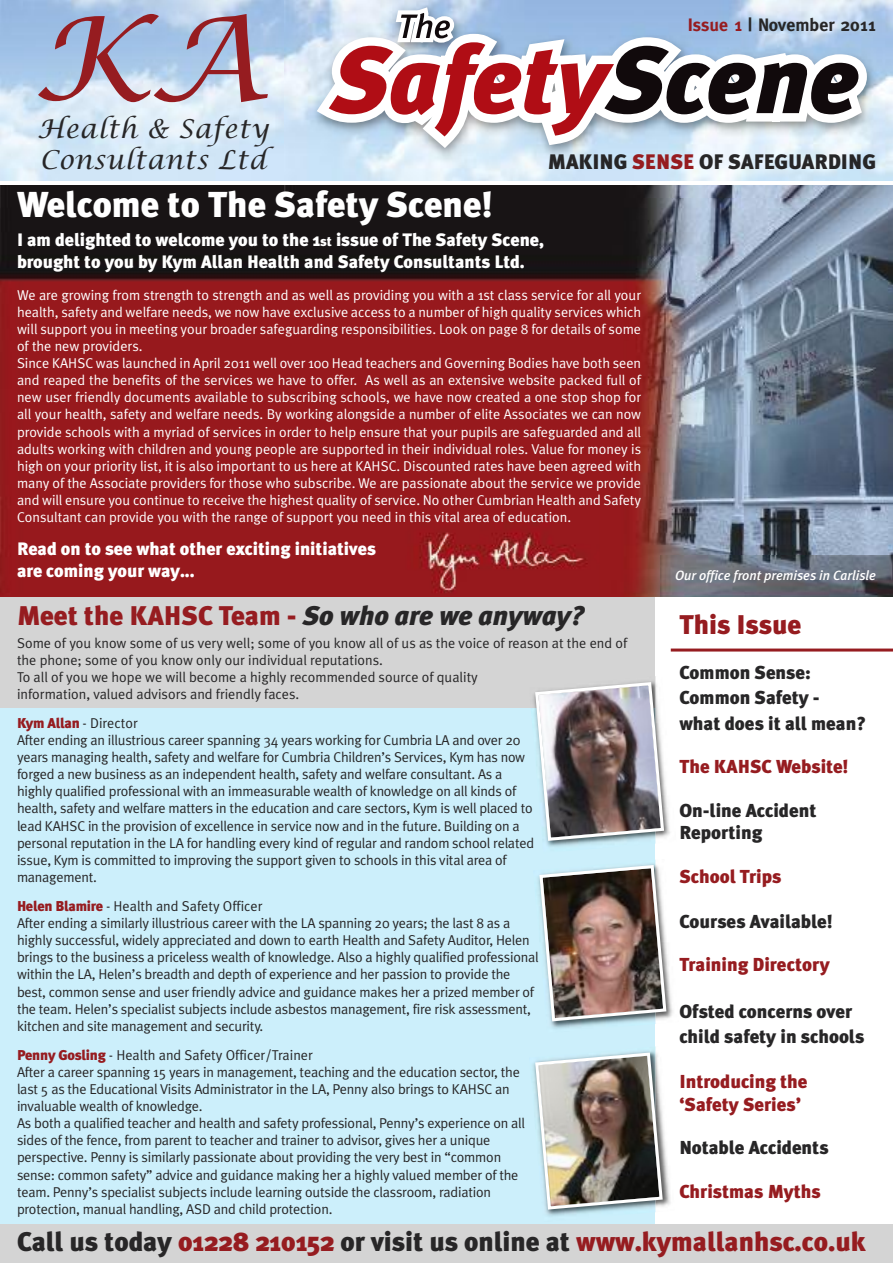
<style>
.page{position:relative;width:893px;height:1263px;background:#fff}
.page>*{position:absolute;margin:0;border:0;box-sizing:border-box;transform-origin:0 0}
.t1{font:900 36px "Meta Plus";color:#fff}
.t2{font:900 27px "Meta Plus";color:#961c20}
.t3{font:italic 26.1px/31px "Lucida Calligraphy";letter-spacing:.025em;color:#272627}
.t4{font:900 21px "Meta Plus";color:#272627}
.t5{font:900 18.75px/25.5px "Meta Plus";color:#272627}
.t6{font:900 18.75px/22.5px "Meta Plus";color:#961c20}
.t7{font:900 18px/21.6px "Meta Plus";color:#fff}
.t8{font:700 18px "Meta";color:#272627}
.t9{font:14.25px/17.1px "Meta Plus Normal";letter-spacing:-.015em;color:#272627}
.t10{font:14.25px/17.1px "Meta Plus Normal";color:#fff}
.t11{font:italic 500 13.5px "Meta Plus";color:#fff}
.s1{color:#961c20}
.s2{font-size:13.5px}
.s3{font-style:italic;color:#272627}
.s4{font-family:"Meta Plus";font-weight:900;color:#961c20}
.s5{color:#272627}
</style>
<div class="page">
<div style="left:0;top:570px;width:893px;height:670px;background:#cceffb"></div>
<img style="left:0;top:185px;width:893px;height:412px">
<img style="left:661px;top:555px;width:232px;height:42px">
<div style="left:0;top:597px;width:893px;height:111px;background:#d4d4d4"></div>
<div style="left:656px;top:597px;width:237px;height:664px;background:#fff"></div>
<svg style="left:38px;top:14px;width:230px;height:88px;background:#ada6bd"></svg>
<img style="left:285px;top:0;width:607px;height:197px">
<svg style="left:305px;top:5px;width:570px;height:154px"></svg>
<div style="left:0;top:1225px;width:893px;height:38px;background:#d4d4d4"></div>
<img style="left:547px;top:842px;width:109px;height:11px">
<img style="left:666px;top:793px;width:4px;height:43px">
<img style="left:533px;top:680px;width:133px;height:162px">
<img style="left:550px;top:860px;width:106px;height:173px">
<img style="left:668px;top:961px;width:5px;height:57px">
<img style="left:538px;top:863px;width:130px;height:160px">
<img style="left:545px;top:1046px;width:111px;height:176px">
<img style="left:664px;top:1133px;width:7px;height:73px">
<img style="left:533px;top:1051px;width:131px;height:160px">
<hr style="left:671px;top:648px;width:222px;height:3px;background:#961c20">
<h3 class="t3" style="left:37px;top:113px;width:233px">Health &amp; Safety<br>Consultants Ltd</h3>
<p class="t8" style="left:688px;top:14px;width:190px"><span class="s1">Issue 1</span> | November 2011</p>
<h3 class="t4" style="left:548px;top:149px;width:330px">MAKING <span class="s1">SENSE</span> OF SAFEGUARDING</h3>
<h1 class="t1" style="left:17px;top:184px;width:477px">Welcome to The Safety Scene!</h1>
<p class="t7" style="left:17px;top:229px;width:528px">I am delighted to welcome you to the 1<span class="s2">st</span> issue of The Safety Scene, brought to you by Kym Allan Health and Safety Consultants Ltd.</p>
<p class="t10" style="left:17px;top:286px;width:626px">We are growing from strength to strength and as well as providing you with a 1st class service for all your health, safety and welfare needs, we now have exclusive access to a number of high quality services which will support you in meeting your broader safeguarding responsibilities. Look on page 8 for details of some of the new providers.<br>Since KAHSC was launched in April 2011 well over 100 Head teachers and Governing Bodies have both seen and reaped the benefits of the services we have to offer. As well as an extensive website packed full of new user friendly documents available to subscribing schools, we have now created a one stop shop for all your health, safety and welfare needs. By working alongside a number of elite Associates we can now provide schools with a myriad of services in order to help ensure that your pupils are safeguarded and all adults working with children and young people are supported in their individual roles. Value for money is high on your priority list, it is also important to us here at KAHSC. Discounted rates have been agreed with many of the Associate providers for those who subscribe. We are passionate about the service we provide and will ensure you continue to receive the highest quality of service. No other Cumbrian Health and Safety Consultant can provide you with the range of support you need in this vital area of education.</p>
<p class="t7" style="left:17px;top:538px;width:361px">Read on to see what other exciting initiatives are coming your way...</p>
<h2 class="t2" style="left:17px;top:600px;width:569px">Meet the KAHSC Team - <span class="s3">So who are we anyway?</span></h2>
<p class="t9" style="left:17px;top:634px;width:612px">Some of you know some of us very well; some of you know all of us as the voice of reason at the end of the phone; some of you know only our individual reputations.<br>To all of you we hope we will become a highly recommended source of quality<br>information, valued advisors and friendly faces.</p>
<p class="t9" style="left:17px;top:714px;width:519px"><span class="s4">Kym Allan</span> - Director<br>After ending an illustrious career spanning 34 years working for Cumbria LA and over 20 years managing health, safety and welfare for Cumbria Children’s Services, Kym has now forged a new business as an independent health, safety and welfare consultant. As a highly qualified professional with an immeasurable wealth of knowledge on all kinds of health, safety and welfare matters in the education and care sectors, Kym is well placed to lead KAHSC in the provision of excellence in service now and in the future. Building on a personal reputation in the LA for handling every kind of regular and random school related issue, Kym is committed to improving the support given to schools in this vital area of management.</p>
<p class="t9" style="left:17px;top:897px;width:523px"><span class="s4">Helen Blamire</span> - Health and Safety Officer<br>After ending a similarly illustrious career with the LA spanning 20 years; the last 8 as a highly successful, widely appreciated and down to earth Health and Safety Auditor, Helen brings to the business a priceless wealth of knowledge. Also a highly qualified professional within the LA, Helen’s breadth and depth of experience and her passion to provide the best, common sense and user friendly advice and guidance makes her a prized member of the team. Helen’s specialist subjects include asbestos management, fire risk assessment, kitchen and site management and security.</p>
<p class="t9" style="left:17px;top:1046px;width:510px"><span class="s4">Penny Gosling</span> - Health and Safety Officer/Trainer<br>After a career spanning 15 years in management, teaching and the education sector, the last 5 as the Educational Visits Administrator in the LA, Penny also brings to KAHSC an invaluable wealth of knowledge.<br>As both a qualified teacher and health and safety professional, Penny’s experience on all sides of the fence, from parent to teacher and trainer to advisor, gives her a unique perspective. Penny is similarly passionate about providing the very best in “common sense: common safety” advice and guidance making her a highly valued member of the team. Penny’s specialist subjects include learning outside the classroom, radiation protection, manual handling, ASD and child protection.</p>
<p class="t11" style="left:675px;top:567px;width:202px">Our office front premises in Carlisle</p>
<h2 class="t2" style="left:679px;top:608px;width:123px">This Issue</h2>
<h3 class="t5" style="left:679px;top:659px;width:188px">Common Sense:<br>Common Safety -<br>what does it all mean?</h3>
<h3 class="t6" style="left:679px;top:755px;width:171px">The KAHSC Website!</h3>
<h3 class="t5" style="left:679px;top:799px;width:138px;line-height:22.5px">On-line Accident<br>Reporting</h3>
<h3 class="t6" style="left:679px;top:865px;width:103px">School Trips</h3>
<h3 class="t5" style="left:679px;top:908px;width:155px">Courses Available!</h3>
<h3 class="t6" style="left:679px;top:953px;width:152px">Training Directory</h3>
<h3 class="t5" style="left:679px;top:998px;width:186px">Ofsted concerns over child safety in schools</h3>
<h3 class="t6" style="left:679px;top:1070px;width:130px">Introducing the ‘Safety Series’</h3>
<h3 class="t5" style="left:679px;top:1135px;width:151px">Notable Accidents</h3>
<h3 class="t6" style="left:679px;top:1180px;width:143px">Christmas Myths</h3>
<h2 class="t2" style="left:17px;top:1226px;width:850px"><span class="s5">Call us today</span> 01228 210152 <span class="s5">or visit us online at</span> www.kymallanhsc.co.uk</h2>
</div>
